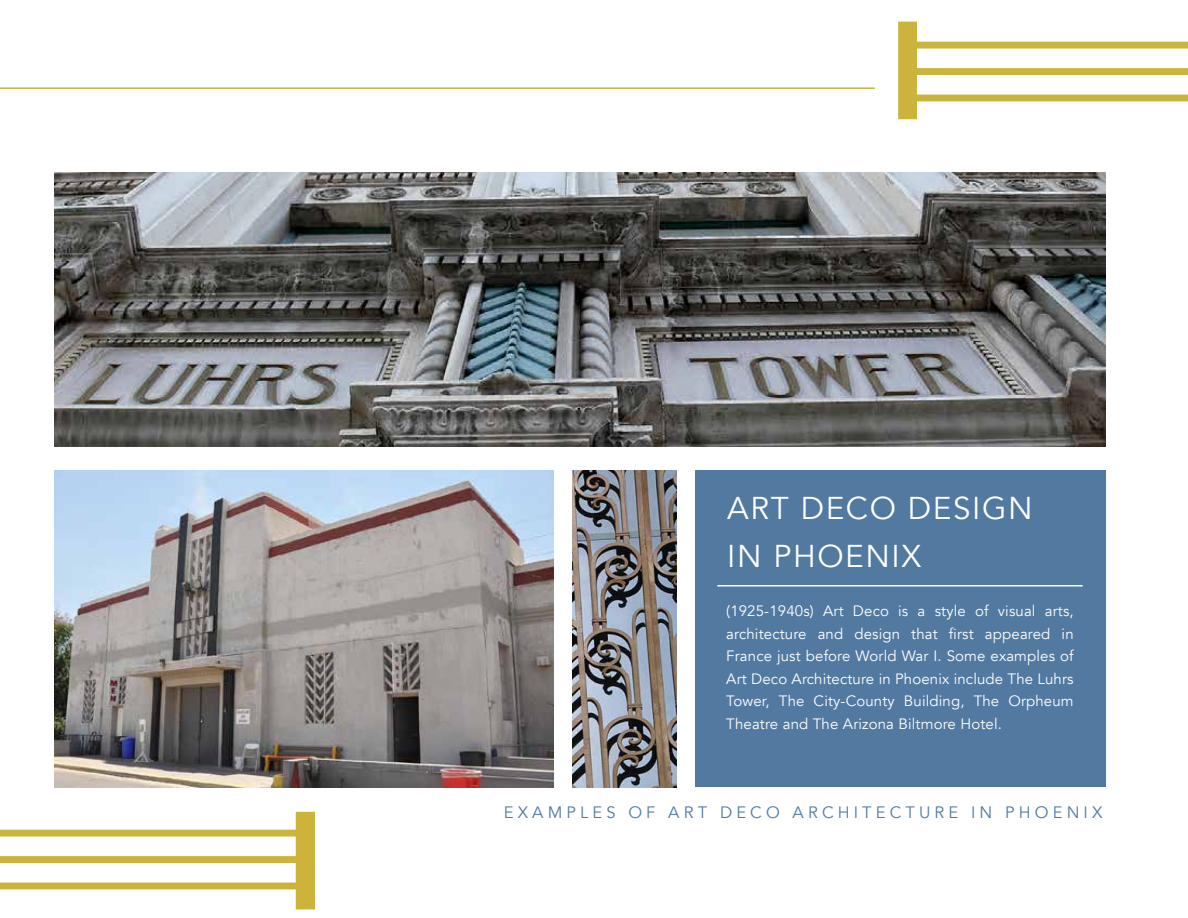
<style>
.page{position:relative;width:1188px;height:918px;background:#fff}
.page>*{position:absolute;margin:0;border:0;box-sizing:border-box;transform-origin:0 0}
.t1{font:31.5px/48px "Avenir";letter-spacing:.05em;color:#fff}
.t2{font:16.5px "Avenir";letter-spacing:.25em;color:#5279a0}
.t3{font:15px/22.5px "Avenir";letter-spacing:.01em;color:#fff;text-align:justify}
</style>
<div class="page">
<div style="left:695px;top:470px;width:410px;height:317px;background:#5279a0"></div>
<img style="left:54px;top:173px;width:1051px;height:274px">
<hr style="left:717px;top:585px;width:366px;height:1px;background:#fff">
<hr style="left:0;top:87px;width:875px;height:2px;background:#ccb33c">
<img style="left:54px;top:470px;width:500px;height:317px">
<img style="left:572px;top:470px;width:104px;height:317px">
<svg style="left:898px;top:22px;width:290px;height:97px"></svg>
<svg style="left:0;top:812px;width:315px;height:97px"></svg>
<h1 class="t1" style="left:727px;top:485px;width:307px">ART DECO DESIGN<br>IN PHOENIX</h1>
<p class="t3" style="left:726px;top:600px;width:349px">(1925-1940s) Art Deco is a style of visual arts, architecture and design that first appeared in France just before World War I. Some examples of Art Deco Architecture in Phoenix include The Luhrs Tower, The City-County Building, The Orpheum Theatre and The Arizona Biltmore Hotel.</p>
<p class="t2" style="left:504px;top:802px;width:600px">EXAMPLES OF ART DECO ARCHITECTURE IN PHOENIX</p>
</div>
